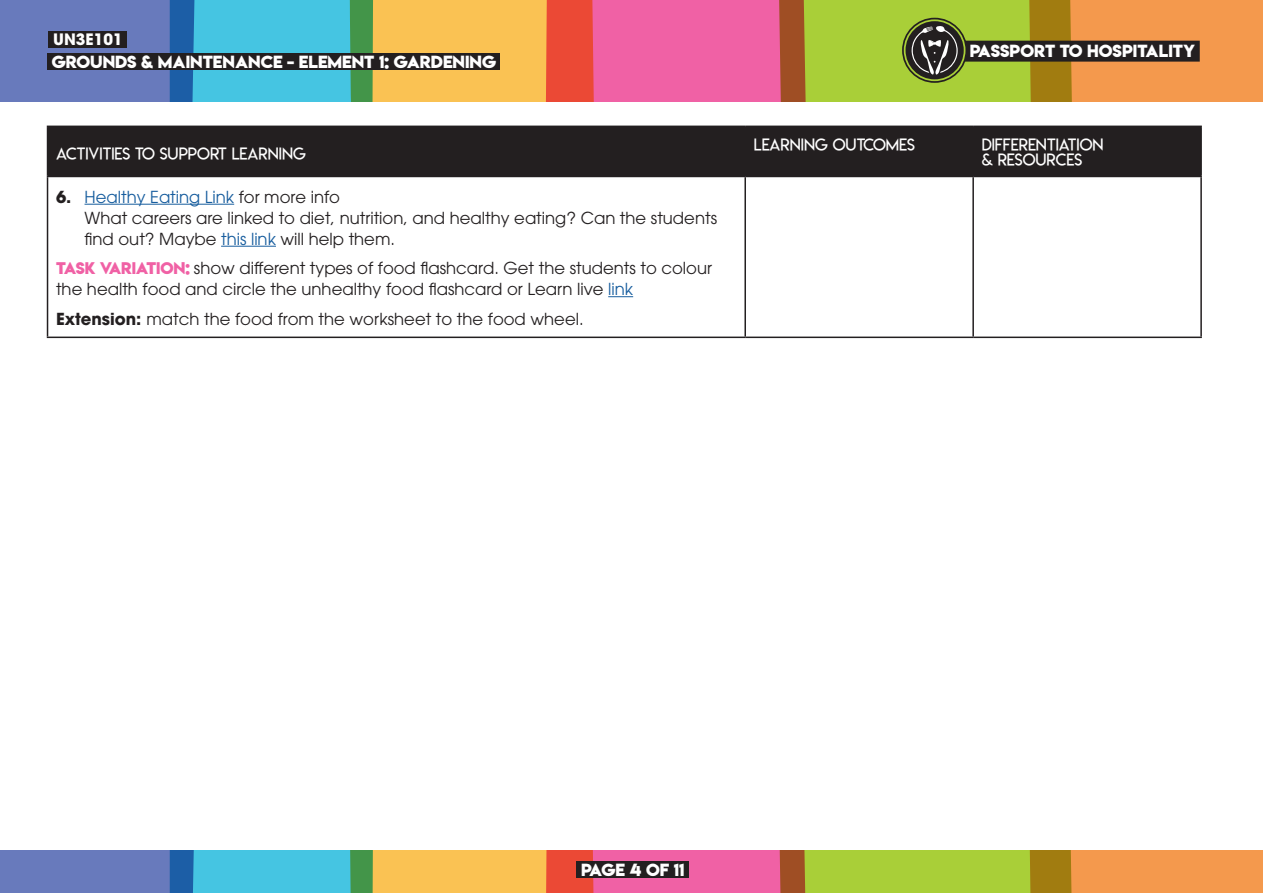
<style>
.page{position:relative;width:1263px;height:893px;background:#fff}
.page>*{position:absolute;margin:0;border:0;box-sizing:border-box;transform-origin:0 0}
.t1{font:16.5px/21px "ITC Avant Garde Pro";color:#231f20}
.t2{font:16.5px/15px "Lemon Milklight";color:#fff}
.t3{font:15.6px "Lemon Milkbold";color:#fff}
.t4{font:700 15.6px "ITC Avant Garde Pro";color:#fff}
.s1{font-weight:700}
.s2{color:#175d9e}
.s3{font-family:"Lemon Milkbold";font-size:15px;color:#f061a5}
</style>
<div class="page">
<svg style="left:0;top:851px;width:1263px;height:42px;background:#af9c75"></svg>
<div style="left:577px;top:862px;width:112px;height:16px;background:#231f20"></div>
<svg style="left:0;top:0;width:1263px;height:102px;background:#ad9171"></svg>
<div style="left:902px;top:18px;width:65px;height:65px;border:2px solid #231f20;border-radius:50%"></div>
<div style="left:48px;top:127px;width:1152px;height:49px;background:#231f20"></div>
<hr style="left:47px;top:126px;width:698px;height:1px;background:#231f20">
<hr style="left:47px;top:127px;width:1px;height:49px;background:#231f20">
<hr style="left:745px;top:126px;width:228px;height:1px;background:#231f20">
<hr style="left:744px;top:127px;width:2px;height:49px;background:#231f20">
<hr style="left:973px;top:126px;width:229px;height:1px;background:#231f20">
<hr style="left:972px;top:127px;width:2px;height:49px;background:#231f20">
<hr style="left:1200px;top:127px;width:2px;height:49px;background:#231f20">
<hr style="left:47px;top:176px;width:698px;height:1px;background:#231f20">
<hr style="left:47px;top:177px;width:1px;height:160px;background:#231f20">
<hr style="left:745px;top:176px;width:228px;height:1px;background:#231f20">
<hr style="left:744px;top:177px;width:2px;height:160px;background:#231f20">
<hr style="left:973px;top:176px;width:229px;height:1px;background:#231f20">
<hr style="left:972px;top:177px;width:2px;height:160px;background:#231f20">
<hr style="left:1200px;top:177px;width:2px;height:160px;background:#231f20">
<hr style="left:47px;top:337px;width:698px;height:1px;background:#231f20">
<hr style="left:745px;top:337px;width:228px;height:1px;background:#231f20">
<hr style="left:973px;top:337px;width:229px;height:1px;background:#231f20">
<hr style="left:85px;top:204px;width:149px;height:1px;background:#175d9e">
<hr style="left:221px;top:246px;width:55px;height:1px;background:#175d9e">
<svg style="left:608px;top:296px;width:25px;height:1px"></svg>
<div style="left:48px;top:53px;width:452px;height:17px;background:#231f20"></div>
<div style="left:49px;top:31px;width:78px;height:17px;background:#231f20"></div>
<p class="t4" style="left:53px;top:29px;width:71px">UN3E101</p>
<p class="t3" style="left:52px;top:50px;width:446px">GROUNDS &amp; MAINTENANCE - ELEMENT 1: GARDENING</p>
<p class="t2" style="left:56px;top:146px;width:251px">ACTIVITIES TO SUPPORT LEARNING</p>
<p class="t1" style="left:85px;top:186px;width:634px;text-indent:-28px"><span class="s1">6.</span> <span class="s2">Healthy Eating Link</span> for more info<br>What careers are linked to diet, nutrition, and healthy eating? Can the students find out? Maybe <span class="s2">this link</span> will help them.</p>
<p class="t1" style="left:56px;top:257px;width:657px"><span class="s3">TASK VARIATION:</span> show different types of food flashcard. Get the students to colour the health food and circle the unhealthy food flashcard or Learn live <span class="s2">link</span></p>
<p class="t1" style="left:56px;top:308px;width:529px"><span class="s1">Extension:</span> match the food from the worksheet to the food wheel.</p>
<p class="t3" style="left:970px;top:40px;width:227px">PASSPORT TO HOSPITALITY</p>
<p class="t2" style="left:754px;top:138px;width:163px">LEARNING OUTCOMES</p>
<p class="t2" style="left:982px;top:138px;width:123px">DIFFERENTIATION &amp; RESOURCES</p>
<p class="t3" style="left:581px;top:859px;width:105px">PAGE 4 OF 11</p>
</div>
